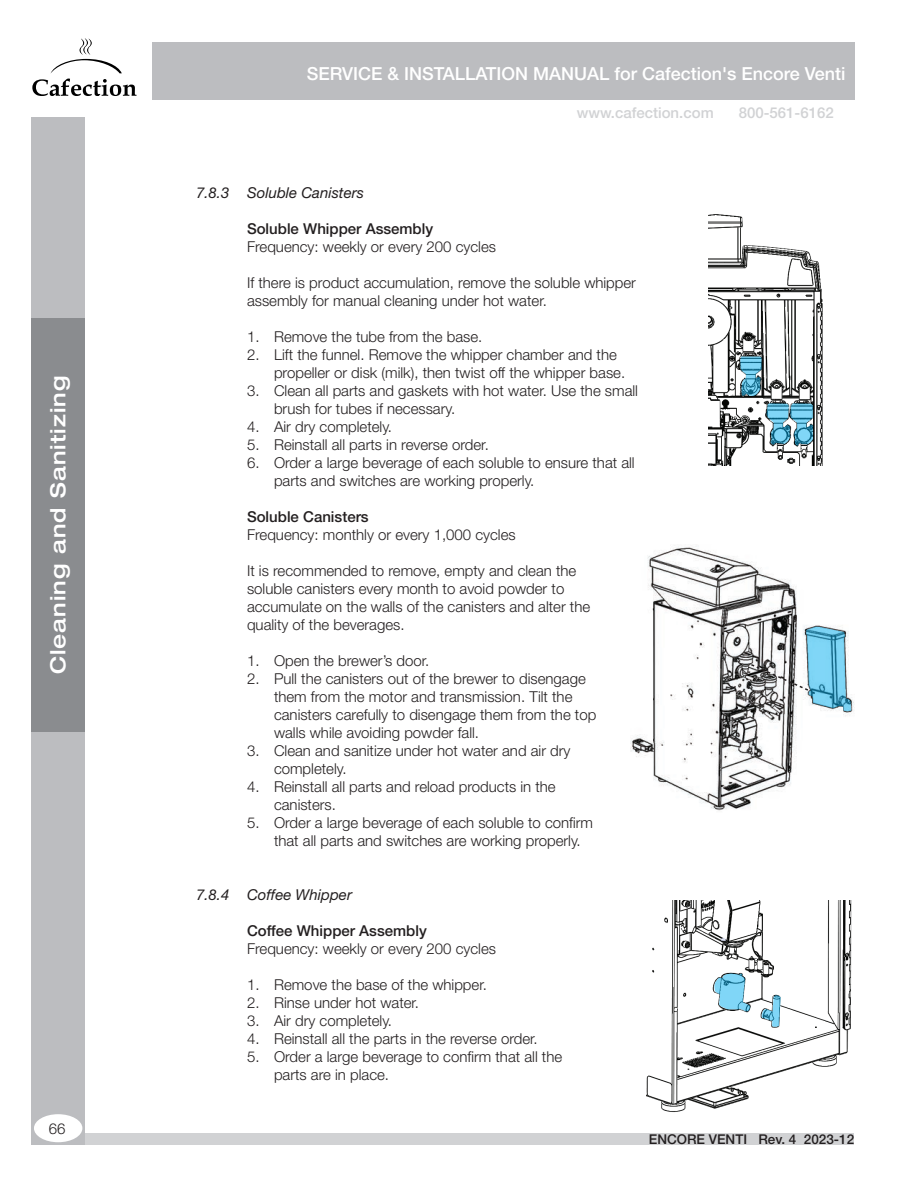
<style>
.page{position:relative;width:918px;height:1188px;background:#fff}
.page>*{position:absolute;margin:0;border:0;box-sizing:border-box;transform-origin:0 0}
.t1{font:500 expanded 21px "Helvetica Neue LT Pro";letter-spacing:.05em;color:#fff}
.t2{font:500 18px "Helvetica Neue LT Pro";color:#fff}
.t3{font:300 15px/18px "Helvetica Neue LT Pro";color:#231f20}
.t4{font:500 15px "Helvetica Neue LT Pro";color:#231f20}
.t5{font:italic 15px "Helvetica Neue LT Pro";color:#231f20}
.t6{font:500 15px "Helvetica Neue LT Pro";color:#d1d2d4}
.t7{font:500 13.5px "Helvetica Neue LT Pro";color:#231f20}
</style>
<div class="page">
<div style="left:43px;top:1133px;width:811px;height:12px;background:#d1d2d4"></div>
<div style="left:152px;top:43px;width:702px;height:57px;background:#bcbdc0"></div>
<div style="left:31px;top:118px;width:53px;height:1027px;background:#bcbdc0"></div>
<div style="left:31px;top:318px;width:53px;height:414px;background:#8a8c8f"></div>
<div style="left:34px;top:1114px;width:48px;height:28px;background:#fff;border-radius:50%"></div>
<svg style="left:32px;top:38px;width:105px;height:58px"></svg>
<img style="left:708px;top:214px;width:115px;height:252px">
<svg style="left:766px;top:403px;width:47px;height:43px;background:#73b1c8"></svg>
<svg style="left:740px;top:356px;width:22px;height:40px"></svg>
<img style="left:646px;top:900px;width:206px;height:212px">
<svg style="left:714px;top:973px;width:36px;height:39px"></svg>
<svg style="left:762px;top:995px;width:19px;height:32px"></svg>
<img style="left:630px;top:546px;width:224px;height:265px">
<svg style="left:749px;top:627px;width:102px;height:84px"></svg>
<h1 class="t1" style="left:45px;top:674px;width:300px;rotate:-90deg">Cleaning and Sanitizing</h1>
<p class="t3" style="left:49px;top:1119px;width:18px">66</p>
<p class="t2" style="left:307px;top:63px;width:540px">SERVICE &amp; INSTALLATION MANUAL for Cafection's Encore Venti</p>
<p class="t6" style="left:577px;top:104px;width:139px">www.cafection.com</p>
<p class="t6" style="left:739px;top:104px;width:97px">800-561-6162</p>
<p class="t5" style="left:196px;top:184px;width:169px">7.8.3 Soluble Canisters</p>
<p class="t4" style="left:247px;top:220px;width:188px">Soluble Whipper Assembly</p>
<p class="t3" style="left:247px;top:237px;width:251px">Frequency: weekly or every 200 cycles</p>
<p class="t3" style="left:247px;top:273px;width:390px">If there is product accumulation, remove the soluble whipper assembly for manual cleaning under hot water.</p>
<p class="t3" style="left:247px;top:327px;width:237px">1. Remove the tube from the base.</p>
<p class="t3" style="left:274px;top:345px;width:353px;text-indent:-27px">2. Lift the funnel. Remove the whipper chamber and the propeller or disk (milk), then twist off the whipper base.</p>
<p class="t3" style="left:274px;top:381px;width:365px;text-indent:-27px">3. Clean all parts and gaskets with hot water. Use the small brush for tubes if necessary.</p>
<p class="t3" style="left:247px;top:417px;width:147px">4. Air dry completely.</p>
<p class="t3" style="left:247px;top:435px;width:243px">5. Reinstall all parts in reverse order.</p>
<p class="t3" style="left:274px;top:453px;width:362px;text-indent:-27px">6. Order a large beverage of each soluble to ensure that all parts and switches are working properly.</p>
<p class="t4" style="left:247px;top:508px;width:123px">Soluble Canisters</p>
<p class="t3" style="left:247px;top:525px;width:270px">Frequency: monthly or every 1,000 cycles</p>
<p class="t3" style="left:247px;top:561px;width:345px">It is recommended to remove, empty and clean the soluble canisters every month to avoid powder to accumulate on the walls of the canisters and alter the quality of the beverages.</p>
<p class="t3" style="left:247px;top:651px;width:184px">1. Open the brewer’s door.</p>
<p class="t3" style="left:274px;top:669px;width:324px;text-indent:-27px">2. Pull the canisters out of the brewer to disengage them from the motor and transmission. Tilt the canisters carefully to disengage them from the top walls while avoiding powder fall.</p>
<p class="t3" style="left:274px;top:741px;width:298px;text-indent:-27px">3. Clean and sanitize under hot water and air dry completely.</p>
<p class="t3" style="left:274px;top:777px;width:283px;text-indent:-27px">4. Reinstall all parts and reload products in the canisters.</p>
<p class="t3" style="left:274px;top:813px;width:321px;text-indent:-27px">5. Order a large beverage of each soluble to confirm that all parts and switches are working properly.</p>
<p class="t5" style="left:196px;top:886px;width:158px">7.8.4 Coffee Whipper</p>
<p class="t4" style="left:247px;top:922px;width:181px">Coffee Whipper Assembly</p>
<p class="t3" style="left:247px;top:939px;width:251px">Frequency: weekly or every 200 cycles</p>
<p class="t3" style="left:247px;top:975px;width:241px">1. Remove the base of the whipper.</p>
<p class="t3" style="left:247px;top:993px;width:174px">2. Rinse under hot water.</p>
<p class="t3" style="left:247px;top:1011px;width:147px">3. Air dry completely.</p>
<p class="t3" style="left:247px;top:1029px;width:292px">4. Reinstall all the parts in the reverse order.</p>
<p class="t3" style="left:274px;top:1047px;width:290px;text-indent:-27px">5. Order a large beverage to confirm that all the parts are in place.</p>
<p class="t7" style="left:649px;top:1131px;width:207px">ENCORE VENTI Rev. 4 2023-12</p>
</div>
